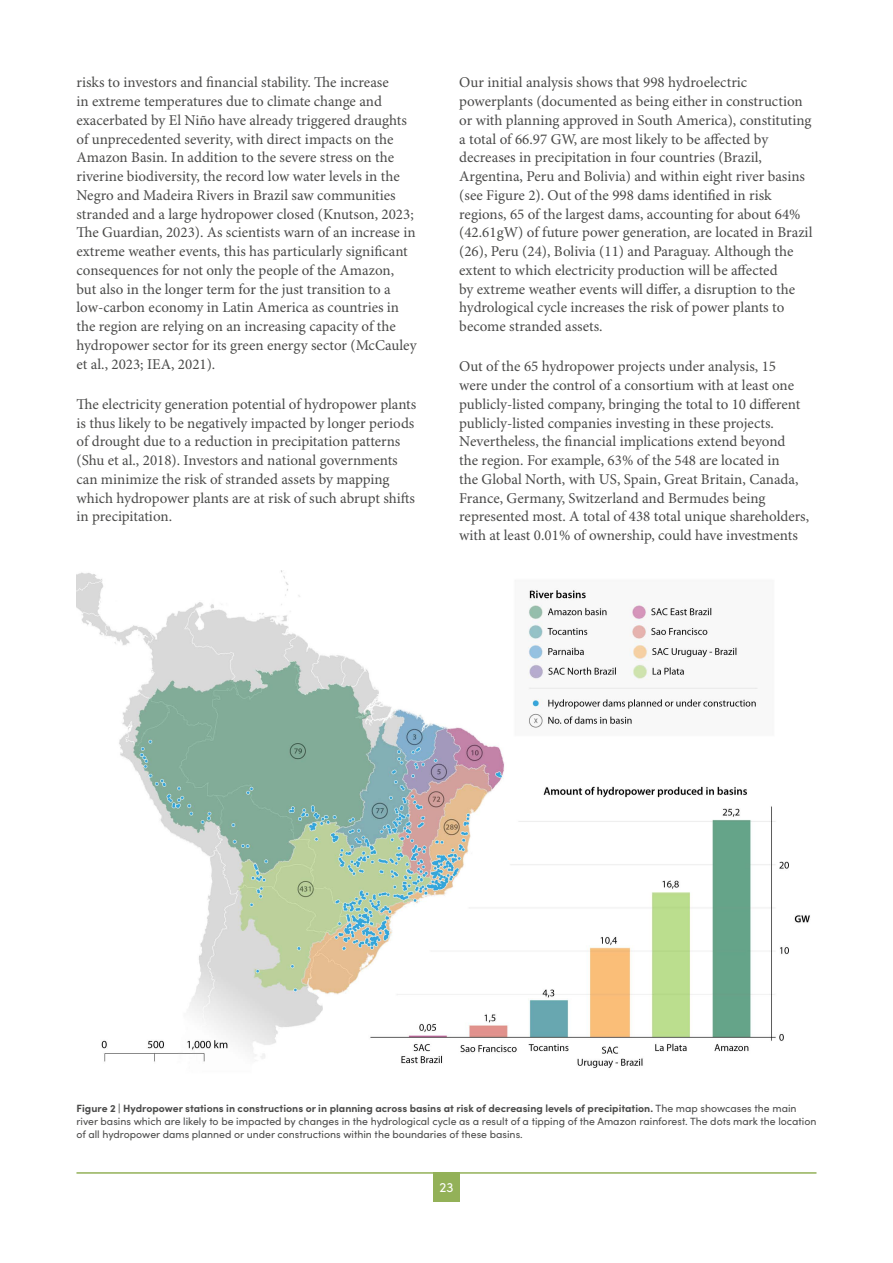
<style>
.page{position:relative;width:893px;height:1263px;background:#fff}
.page>*{position:absolute;margin:0;border:0;box-sizing:border-box;transform-origin:0 0}
.t1{font:15px/18.8px "Minion Pro";color:#4a4a49}
.t2{font:13.5px "Sofia Pro";color:#fff}
.t3{font:10.5px/12.6px "Sofia Pro";color:#4a4a49}
.s1{font-weight:700}
</style>
<div class="page">
<hr style="left:76px;top:1172px;width:740px;height:2px;background:#93b158">
<div style="left:433px;top:1172px;width:27px;height:29px;background:#93b158"></div>
<img style="left:77px;top:571px;width:733px;height:497px">
<p class="t1" style="left:77px;top:74px;width:342px">risks to investors and financial stability. The increase<br>in extreme temperatures due to climate change and exacerbated by El Niño have already triggered draughts of unprecedented severity, with direct impacts on the Amazon Basin. In addition to the severe stress on the riverine biodiversity, the record low water levels in the Negro and Madeira Rivers in Brazil saw communities stranded and a large hydropower closed (Knutson, 2023; The Guardian, 2023). As scientists warn of an increase in extreme weather events, this has particularly significant consequences for not only the people of the Amazon, but also in the longer term for the just transition to a low-carbon economy in Latin America as countries in the region are relying on an increasing capacity of the hydropower sector for its green energy sector (McCauley et al., 2023; IEA, 2021).</p>
<p class="t1" style="left:77px;top:395px;width:341px">The electricity generation potential of hydropower plants is thus likely to be negatively impacted by longer periods of drought due to a reduction in precipitation patterns (Shu et al., 2018). Investors and national governments can minimize the risk of stranded assets by mapping which hydropower plants are at risk of such abrupt shifts in precipitation.</p>
<p class="t1" style="left:459px;top:74px;width:355px">Our initial analysis shows that 998 hydroelectric powerplants (documented as being either in construction or with planning approved in South America), constituting a total of 66.97 GW, are most likely to be affected by decreases in precipitation in four countries (Brazil, Argentina, Peru and Bolivia) and within eight river basins (see Figure 2). Out of the 998 dams identified in risk regions, 65 of the largest dams, accounting for about 64% (42.61gW) of future power generation, are located in Brazil (26), Peru (24), Bolivia (11) and Paraguay. Although the extent to which electricity production will be affected<br>by extreme weather events will differ, a disruption to the hydrological cycle increases the risk of power plants to become stranded assets.</p>
<p class="t1" style="left:459px;top:358px;width:351px">Out of the 65 hydropower projects under analysis, 15<br>were under the control of a consortium with at least one publicly-listed company, bringing the total to 10 different publicly-listed companies investing in these projects.<br>Nevertheless, the financial implications extend beyond<br>the region. For example, 63% of the 548 are located in<br>the Global North, with US, Spain, Great Britain, Canada, France, Germany, Switzerland and Bermudes being represented most. A total of 438 total unique shareholders, with at least 0.01% of ownership, could have investments</p>
<p class="t3" style="left:77px;top:1102px;width:741px"><span class="s1">Figure 2 | Hydropower stations in constructions or in planning across basins at risk of decreasing levels of precipitation.</span> The map showcases the main river basins which are likely to be impacted by changes in the hydrological cycle as a result of a tipping of the Amazon rainforest. The dots mark the location of all hydropower dams planned or under constructions within the boundaries of these basins.</p>
<p class="t2" style="left:439px;top:1177px;width:16px">23</p>
</div>
